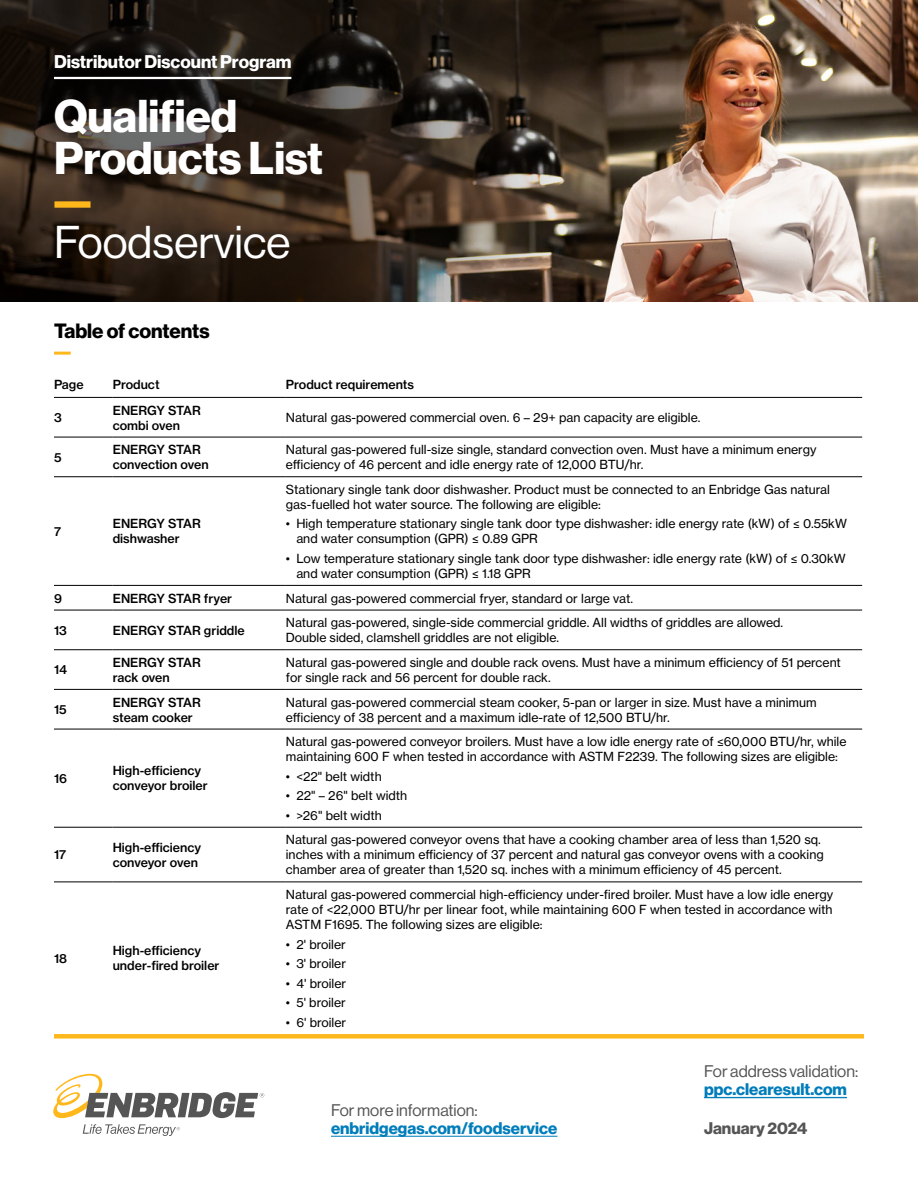
<style>
.page{position:relative;width:918px;height:1188px;background:#fff}
.page>*{position:absolute;margin:0;border:0;box-sizing:border-box;transform-origin:0 0}
.Heading_2b{font:45px/42px "N Haas Grotesk DS Std 75 Bd";color:#fff}
.Heading_2b-2{font:45px "N Haas Grotesk DS Std 55 Rg";color:#fff}
.Heading_2b-3{font:45px "N Haas Grotesk DS Std 75 Bd";color:#ffb81c}
.Header_Underlined_-_TagH2{font:20.25px "N Haas Grotesk DS Std 75 Bd";color:#000}
.t1{font:18px "N Haas Grotesk DS Std 75 Bd";color:#fff}
.Body{font:16.5px/18px "N Haas Grotesk DS Std 75 Bd";color:#007dba}
.Body-2{font:16.5px/18px "N Haas Grotesk DS Std 55 Rg";color:#555}
.Body-3{font:16.5px "N Haas Grotesk DS Std 75 Bd";color:#555}
.t2{font:12.3px/15px "N Haas Grotesk TX Std 55 Rg";color:#000}
.t3{font:12.3px/15px "N Haas Grotesk TX Std 65 Md";color:#000}
.s1{font-family:"N Haas Grotesk DS Std 55 Rg";color:#555}
.s2{font-family:"N Haas Grotesk DS Std 75 Bd";color:#007dba}
</style>
<div class="page">
<img style="left:726px;top:0;width:192px;height:302px">
<svg style="left:0;top:0;width:726px;height:302px;background:#3e3127"></svg>
<hr style="left:54px;top:77px;width:237px;height:2px;background:#fff">
<hr style="left:54px;top:352px;width:17px;height:3px;background:#ffb81c">
<hr style="left:54px;top:397px;width:59px;height:1px;background:#000">
<hr style="left:113px;top:397px;width:173px;height:1px;background:#000">
<hr style="left:286px;top:397px;width:576px;height:1px;background:#000">
<hr style="left:54px;top:437px;width:59px;height:1px;background:#000">
<hr style="left:113px;top:437px;width:173px;height:1px;background:#000">
<hr style="left:286px;top:437px;width:576px;height:1px;background:#000">
<hr style="left:54px;top:476px;width:59px;height:1px;background:#000">
<hr style="left:113px;top:476px;width:173px;height:1px;background:#000">
<hr style="left:286px;top:476px;width:576px;height:1px;background:#000">
<hr style="left:54px;top:585px;width:59px;height:1px;background:#000">
<hr style="left:113px;top:585px;width:173px;height:1px;background:#000">
<hr style="left:286px;top:585px;width:576px;height:1px;background:#000">
<hr style="left:54px;top:610px;width:59px;height:1px;background:#000">
<hr style="left:113px;top:610px;width:173px;height:1px;background:#000">
<hr style="left:286px;top:610px;width:576px;height:1px;background:#000">
<hr style="left:54px;top:649px;width:59px;height:1px;background:#000">
<hr style="left:113px;top:649px;width:173px;height:1px;background:#000">
<hr style="left:286px;top:649px;width:576px;height:1px;background:#000">
<hr style="left:54px;top:689px;width:59px;height:1px;background:#000">
<hr style="left:113px;top:689px;width:173px;height:1px;background:#000">
<hr style="left:286px;top:689px;width:576px;height:1px;background:#000">
<hr style="left:54px;top:729px;width:59px;height:1px;background:#000">
<hr style="left:113px;top:729px;width:173px;height:1px;background:#000">
<hr style="left:286px;top:729px;width:576px;height:1px;background:#000">
<hr style="left:54px;top:827px;width:59px;height:1px;background:#000">
<hr style="left:113px;top:827px;width:173px;height:1px;background:#000">
<hr style="left:286px;top:827px;width:576px;height:1px;background:#000">
<hr style="left:54px;top:882px;width:59px;height:1px;background:#000">
<hr style="left:113px;top:882px;width:173px;height:1px;background:#000">
<hr style="left:286px;top:882px;width:576px;height:1px;background:#000">
<div style="left:54px;top:1034px;width:810px;height:5px;background:#ffb81c"></div>
<svg style="left:53px;top:1074px;width:211px;height:44px"></svg>
<svg style="left:83px;top:1124px;width:97px;height:12px"></svg>
<hr style="left:331px;top:1136px;width:226px;height:1px;background:#007dba">
<hr style="left:704px;top:1097px;width:143px;height:1px;background:#007dba">
<p class="t1" style="left:54px;top:51px;width:239px">Distributor Discount Program</p>
<h2 class="Heading_2b" style="left:54px;top:96px;width:271px">Qualified<br>Products List</h2>
<h2 class="Heading_2b-3" style="left:50px;top:174px;width:46px">—</h2>
<h2 class="Heading_2b-2" style="left:54px;top:217px;width:238px">Foodservice</h2>
<h2 class="Header_Underlined_-_TagH2" style="left:54px;top:319px;width:157px">Table of contents</h2>
<p class="t3" style="left:54px;top:377px;width:31px">Page</p>
<p class="t3" style="left:113px;top:377px;width:48px">Product</p>
<p class="t3" style="left:286px;top:377px;width:130px">Product requirements</p>
<p class="t3" style="left:54px;top:410px;width:9px">3</p>
<p class="t3" style="left:113px;top:403px;width:90px">ENERGY STAR combi oven</p>
<p class="t2" style="left:286px;top:410px;width:416px">Natural gas-powered commercial oven. 6 – 29+ pan capacity are eligible.</p>
<p class="t3" style="left:54px;top:450px;width:9px">5</p>
<p class="t3" style="left:113px;top:442px;width:97px">ENERGY STAR convection oven</p>
<p class="t2" style="left:286px;top:442px;width:532px">Natural gas-powered full-size single, standard convection oven. Must have a minimum energy efficiency of 46 percent and idle energy rate of 12,000 BTU/hr.</p>
<p class="t3" style="left:54px;top:524px;width:9px">7</p>
<p class="t3" style="left:113px;top:516px;width:90px">ENERGY STAR dishwasher</p>
<p class="t2" style="left:286px;top:482px;width:546px">Stationary single tank door dishwasher. Product must be connected to an Enbridge Gas natural gas‑fuelled hot water source. The following are eligible:</p>
<p class="t2" style="left:296px;top:516px;width:552px;text-indent:-10px">• High temperature stationary single tank door type dishwasher: idle energy rate (kW) of ≤ 0.55kW and water consumption (GPR) ≤ 0.89 GPR</p>
<p class="t2" style="left:296px;top:551px;width:551px;text-indent:-10px">• Low temperature stationary single tank door type dishwasher: idle energy rate (kW) of ≤ 0.30kW and water consumption (GPR) ≤ 1.18 GPR</p>
<p class="t3" style="left:54px;top:591px;width:9px">9</p>
<p class="t3" style="left:113px;top:591px;width:121px">ENERGY STAR fryer</p>
<p class="t2" style="left:286px;top:591px;width:349px">Natural gas-powered commercial fryer, standard or large vat.</p>
<p class="t3" style="left:54px;top:623px;width:14px">13</p>
<p class="t3" style="left:113px;top:623px;width:134px">ENERGY STAR griddle</p>
<p class="t2" style="left:286px;top:615px;width:499px">Natural gas-powered, single-side commercial griddle. All widths of griddles are allowed.<br>Double sided, clamshell griddles are not eligible.</p>
<p class="t3" style="left:54px;top:662px;width:15px">14</p>
<p class="t3" style="left:113px;top:655px;width:90px">ENERGY STAR rack oven</p>
<p class="t2" style="left:286px;top:655px;width:557px">Natural gas-powered single and double rack ovens. Must have a minimum efficiency of 51 percent for single rack and 56 percent for double rack.</p>
<p class="t3" style="left:54px;top:702px;width:14px">15</p>
<p class="t3" style="left:113px;top:695px;width:90px">ENERGY STAR steam cooker</p>
<p class="t2" style="left:286px;top:695px;width:532px">Natural gas-powered commercial steam cooker, 5-pan or larger in size. Must have a minimum efficiency of 38 percent and a maximum idle-rate of 12,500 BTU/hr.</p>
<p class="t3" style="left:54px;top:771px;width:15px">16</p>
<p class="t3" style="left:113px;top:763px;width:97px">High-efficiency conveyor broiler</p>
<p class="t2" style="left:286px;top:734px;width:562px">Natural gas-powered conveyor broilers. Must have a low idle energy rate of ≤60,000 BTU/hr, while maintaining 600 F when tested in accordance with ASTM F2239. The following sizes are eligible:</p>
<p class="t2" style="left:286px;top:769px;width:97px">• &lt;22" belt width</p>
<p class="t2" style="left:286px;top:788px;width:123px">• 22" – 26" belt width</p>
<p class="t2" style="left:286px;top:808px;width:97px">• &gt;26" belt width</p>
<p class="t3" style="left:54px;top:847px;width:14px">17</p>
<p class="t3" style="left:113px;top:840px;width:90px">High-efficiency conveyor oven</p>
<p class="t2" style="left:286px;top:832px;width:539px">Natural gas-powered conveyor ovens that have a cooking chamber area of less than 1,520 sq. inches with a minimum efficiency of 37 percent and natural gas conveyor ovens with a cooking chamber area of greater than 1,520 sq. inches with a minimum efficiency of 45 percent.</p>
<p class="t3" style="left:54px;top:951px;width:15px">18</p>
<p class="t3" style="left:113px;top:943px;width:108px">High-efficiency under-fired broiler</p>
<p class="t2" style="left:286px;top:887px;width:549px;text-align:justify">Natural gas-powered commercial high-efficiency under-fired broiler. Must have a low idle energy rate of &lt;22,000 BTU/hr per linear foot, while maintaining 600 F when tested in accordance with ASTM F1695. The following sizes are eligible:</p>
<p class="t2" style="left:286px;top:937px;width:62px">• 2' broiler</p>
<p class="t2" style="left:286px;top:956px;width:62px">• 3' broiler</p>
<p class="t2" style="left:286px;top:976px;width:62px">• 4' broiler</p>
<p class="t2" style="left:286px;top:995px;width:61px">• 5' broiler</p>
<p class="t2" style="left:286px;top:1015px;width:62px">• 6' broiler</p>
<p class="Body" style="left:331px;top:1101px;width:228px"><span class="s1">For more information: </span>enbridgegas.com/foodservice</p>
<p class="Body-2" style="left:704px;top:1063px;width:156px">For address validation: <span class="s2">ppc.clearesult.com</span></p>
<p class="Body-3" style="left:704px;top:1119px;width:105px">January 2024</p>
</div>
